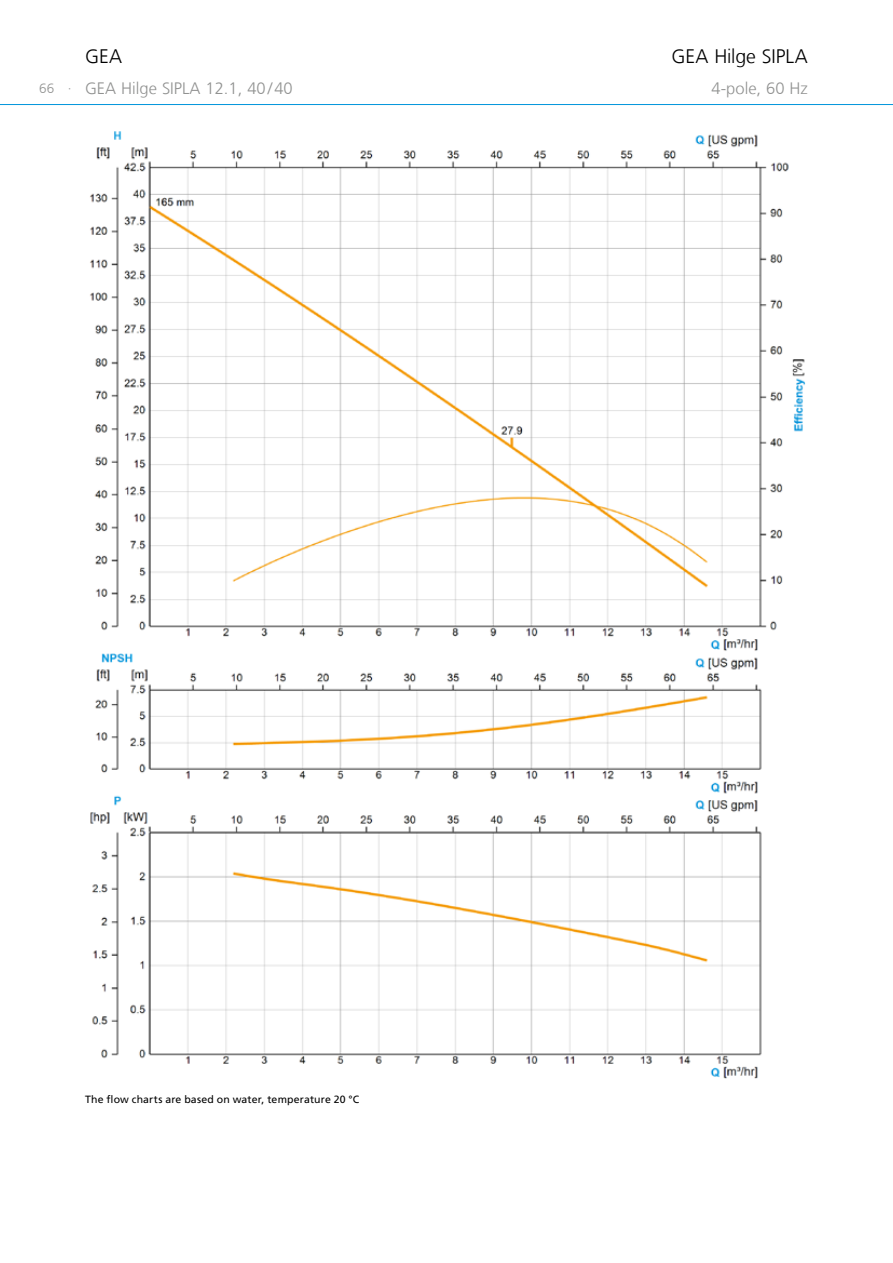
<style>
.page{position:relative;width:893px;height:1263px;background:#fff}
.page>*{position:absolute;margin:0;border:0;box-sizing:border-box;transform-origin:0 0}
.t1{font:300 19.5px "Frutiger LT Com";letter-spacing:-.005em;color:#000}
.t2{font:300 16.5px "Frutiger LT Com";color:#919291}
.t3{font:10.5px "Frutiger LT Com";letter-spacing:.015em;color:#000}
.s1{font-size:13.5px}
</style>
<div class="page">
<hr style="left:0;top:104px;width:893px;height:1px;background:#0095db">
<img style="left:90px;top:131px;width:716px;height:947px">
<h1 class="t1" style="left:85px;top:45px;width:38px">GEA</h1>
<h1 class="t1" style="left:671px;top:45px;width:138px">GEA Hilge SIPLA</h1>
<h2 class="t2" style="left:39px;top:79px;width:255px"><span class="s1">66 ·</span> GEA Hilge SIPLA 12.1, 40/40</h2>
<h2 class="t2" style="left:712px;top:79px;width:98px">4-pole, 60 Hz</h2>
<p class="t3" style="left:85px;top:1093px;width:276px">The flow charts are based on water, temperature 20 °C</p>
</div>
